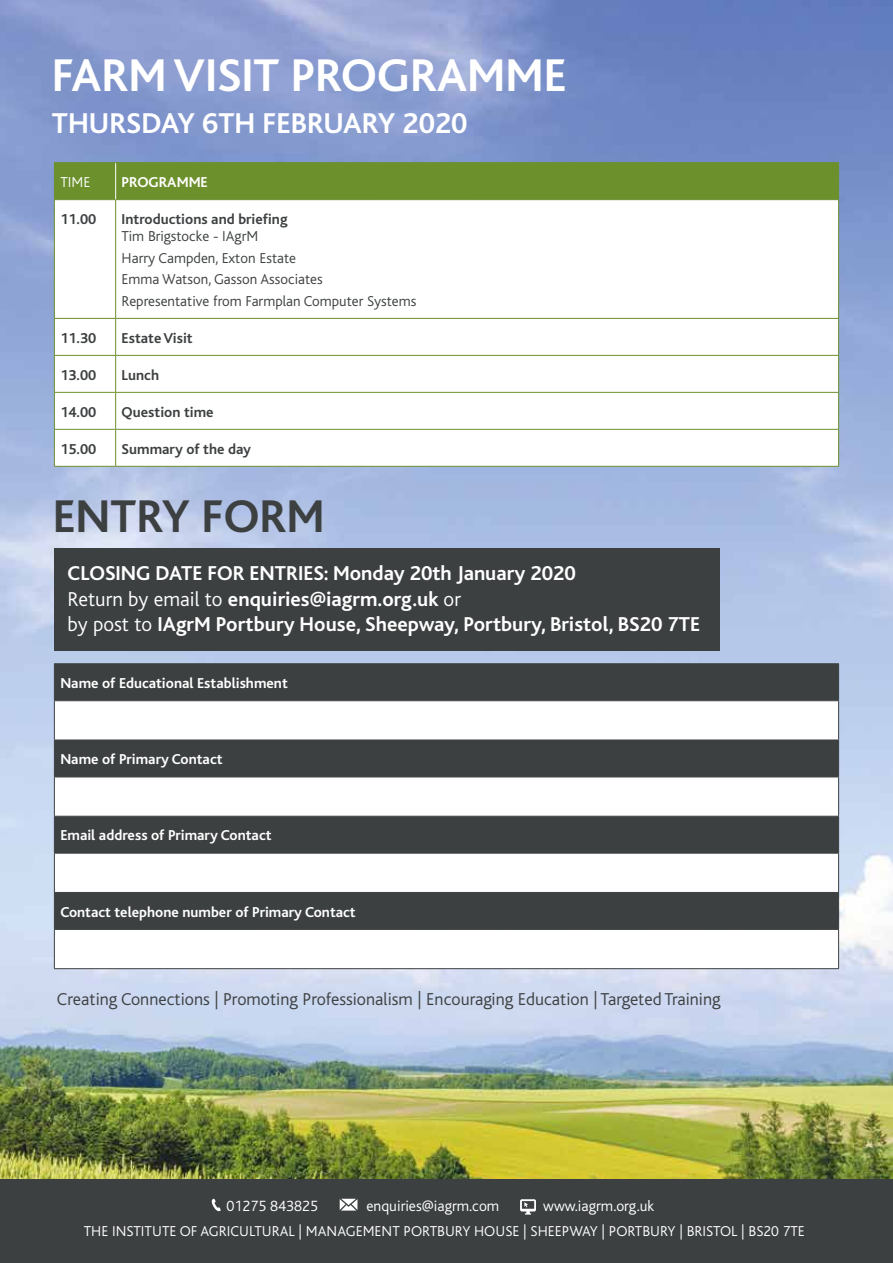
<style>
.page{position:relative;width:893px;height:1263px;background:#fff}
.page>*{position:absolute;margin:0;border:0;box-sizing:border-box;transform-origin:0 0}
.t1{font:700 48px "Bliss";color:#fff}
.t2{font:700 48px "Bliss";color:#3d4041}
.t3{font:700 30px "Bliss";color:#fff}
.t4{font:700 21px/25.5px "Bliss";color:#fff}
.t5{font:300 18px "Bliss";color:#3d4041}
.t6{font:300 15.45px "Bliss";color:#fff}
.t7{font:700 15px "Bliss";color:#fff}
.t8{font:300 15px/21.5px "Bliss";color:#3d4041}
.t9{font:700 15px "Bliss";color:#3d4041}
.t10{font:300 15px "Bliss";color:#fff}
.s1{font-weight:300}
</style>
<div class="page">
<img style="left:0;top:0;width:893px;height:1179px">
<div style="left:0;top:1179px;width:893px;height:84px;background:#3d4041"></div>
<svg style="left:212px;top:1199px;width:9px;height:12px"></svg>
<svg style="left:340px;top:1199px;width:17px;height:11px"></svg>
<svg style="left:520px;top:1199px;width:16px;height:15px"></svg>
<div style="left:55px;top:163px;width:783px;height:36px;background:#6c902c"></div>
<svg style="left:55px;top:200px;width:783px;height:266px"></svg>
<hr style="left:54px;top:199px;width:62px;height:1px;background:#6c902c">
<hr style="left:116px;top:199px;width:723px;height:1px;background:#6c902c">
<hr style="left:115px;top:200px;width:1px;height:118px;background:#6c902c">
<hr style="left:54px;top:318px;width:62px;height:1px;background:#6c902c">
<hr style="left:116px;top:318px;width:723px;height:1px;background:#6c902c">
<hr style="left:115px;top:319px;width:1px;height:36px;background:#6c902c">
<hr style="left:54px;top:356px;width:1px;height:36px;background:#6c902c">
<hr style="left:115px;top:356px;width:1px;height:36px;background:#6c902c">
<hr style="left:838px;top:356px;width:1px;height:36px;background:#6c902c">
<hr style="left:54px;top:392px;width:62px;height:1px;background:#6c902c">
<hr style="left:54px;top:393px;width:1px;height:36px;background:#6c902c">
<hr style="left:116px;top:392px;width:723px;height:1px;background:#6c902c">
<hr style="left:115px;top:393px;width:1px;height:36px;background:#6c902c">
<hr style="left:838px;top:393px;width:1px;height:36px;background:#6c902c">
<hr style="left:54px;top:429px;width:62px;height:1px;background:#6c902c">
<hr style="left:54px;top:430px;width:1px;height:36px;background:#6c902c">
<hr style="left:116px;top:429px;width:723px;height:1px;background:#6c902c">
<hr style="left:115px;top:430px;width:1px;height:36px;background:#6c902c">
<hr style="left:838px;top:430px;width:1px;height:36px;background:#6c902c">
<hr style="left:54px;top:466px;width:62px;height:1px;background:#6c902c">
<hr style="left:116px;top:466px;width:723px;height:1px;background:#6c902c">
<hr style="left:115px;top:163px;width:1px;height:36px;background:#fff">
<hr style="left:54px;top:162px;width:62px;height:1px;background:#6c902c">
<hr style="left:54px;top:163px;width:1px;height:36px;background:#6c902c">
<hr style="left:116px;top:162px;width:723px;height:1px;background:#6c902c">
<hr style="left:838px;top:163px;width:1px;height:36px;background:#6c902c">
<hr style="left:54px;top:200px;width:1px;height:118px;background:#6c902c">
<hr style="left:838px;top:200px;width:1px;height:118px;background:#6c902c">
<hr style="left:54px;top:319px;width:1px;height:36px;background:#6c902c">
<hr style="left:838px;top:319px;width:1px;height:36px;background:#6c902c">
<hr style="left:54px;top:355px;width:62px;height:1px;background:#6c902c">
<hr style="left:116px;top:355px;width:723px;height:1px;background:#6c902c">
<div style="left:54px;top:549px;width:665px;height:102px;background:#3d4041"></div>
<div style="left:55px;top:664px;width:783px;height:36px;background:#3d4041"></div>
<svg style="left:55px;top:701px;width:783px;height:267px"></svg>
<hr style="left:54px;top:663px;width:785px;height:1px;background:#3d4041">
<hr style="left:54px;top:664px;width:1px;height:36px;background:#3d4041">
<hr style="left:838px;top:664px;width:1px;height:36px;background:#3d4041">
<hr style="left:54px;top:700px;width:785px;height:1px;background:#3d4041">
<hr style="left:54px;top:701px;width:1px;height:39px;background:#3d4041">
<hr style="left:838px;top:701px;width:1px;height:39px;background:#3d4041">
<hr style="left:54px;top:740px;width:785px;height:1px;background:#3d4041">
<hr style="left:54px;top:740px;width:1px;height:36px;background:#3d4041">
<hr style="left:838px;top:740px;width:1px;height:36px;background:#3d4041">
<hr style="left:54px;top:776px;width:785px;height:1px;background:#3d4041">
<hr style="left:54px;top:777px;width:1px;height:39px;background:#3d4041">
<hr style="left:838px;top:777px;width:1px;height:39px;background:#3d4041">
<hr style="left:54px;top:816px;width:785px;height:1px;background:#3d4041">
<hr style="left:54px;top:816px;width:1px;height:37px;background:#3d4041">
<hr style="left:838px;top:816px;width:1px;height:37px;background:#3d4041">
<hr style="left:54px;top:853px;width:785px;height:1px;background:#3d4041">
<hr style="left:54px;top:853px;width:1px;height:39px;background:#3d4041">
<hr style="left:838px;top:853px;width:1px;height:39px;background:#3d4041">
<hr style="left:54px;top:892px;width:785px;height:1px;background:#3d4041">
<hr style="left:54px;top:893px;width:1px;height:36px;background:#3d4041">
<hr style="left:838px;top:893px;width:1px;height:36px;background:#3d4041">
<hr style="left:54px;top:929px;width:785px;height:1px;background:#3d4041">
<hr style="left:54px;top:930px;width:1px;height:38px;background:#3d4041">
<hr style="left:838px;top:930px;width:1px;height:38px;background:#3d4041">
<hr style="left:54px;top:968px;width:785px;height:1px;background:#3d4041">
<h1 class="t1" style="left:52px;top:50px;width:516px">FARM VISIT PROGRAMME</h1>
<h2 class="t3" style="left:52px;top:108px;width:417px">THURSDAY 6TH FEBRUARY 2020</h2>
<p class="t10" style="left:60px;top:174px;width:32px">TIME</p>
<p class="t7" style="left:122px;top:174px;width:88px">PROGRAMME</p>
<p class="t9" style="left:60px;top:211px;width:37px">11.00</p>
<p class="t9" style="left:122px;top:211px;width:167px">Introductions and briefing</p>
<p class="t8" style="left:122px;top:226px;width:296px">Tim Brigstocke - IAgrM<br>Harry Campden, Exton Estate<br>Emma Watson, Gasson Associates<br>Representative from Farmplan Computer Systems</p>
<p class="t9" style="left:60px;top:330px;width:37px">11.30</p>
<p class="t9" style="left:122px;top:330px;width:73px">Estate Visit</p>
<p class="t9" style="left:60px;top:367px;width:37px">13.00</p>
<p class="t9" style="left:122px;top:367px;width:39px">Lunch</p>
<p class="t9" style="left:60px;top:404px;width:37px">14.00</p>
<p class="t9" style="left:122px;top:404px;width:94px">Question time</p>
<p class="t9" style="left:60px;top:441px;width:37px">15.00</p>
<p class="t9" style="left:122px;top:441px;width:131px">Summary of the day</p>
<h1 class="t2" style="left:53px;top:491px;width:274px">ENTRY FORM</h1>
<p class="t4" style="left:68px;top:561px;width:634px">CLOSING DATE FOR ENTRIES: Monday 20th January 2020<br><span class="s1">Return by email to</span> enquiries@iagrm.org.uk <span class="s1">or<br>by post to</span> IAgrM Portbury House, Sheepway, Portbury, Bristol, BS20 7TE</p>
<p class="t7" style="left:60px;top:675px;width:229px">Name of Educational Establishment</p>
<p class="t7" style="left:60px;top:751px;width:164px">Name of Primary Contact</p>
<p class="t7" style="left:60px;top:828px;width:213px">Email address of Primary Contact</p>
<p class="t7" style="left:60px;top:904px;width:297px">Contact telephone number of Primary Contact</p>
<p class="t5" style="left:57px;top:990px;width:665px">Creating Connections | Promoting Professionalism | Encouraging Education | Targeted Training</p>
<p class="t6" style="left:226px;top:1197px;width:93px">01275 843825</p>
<p class="t6" style="left:366px;top:1197px;width:134px">enquiries@iagrm.com</p>
<p class="t6" style="left:543px;top:1197px;width:112px">www.iagrm.org.uk</p>
<p class="t10" style="left:84px;top:1223px;width:723px">THE INSTITUTE OF AGRICULTURAL | MANAGEMENT PORTBURY HOUSE | SHEEPWAY | PORTBURY | BRISTOL | BS20 7TE</p>
</div>
